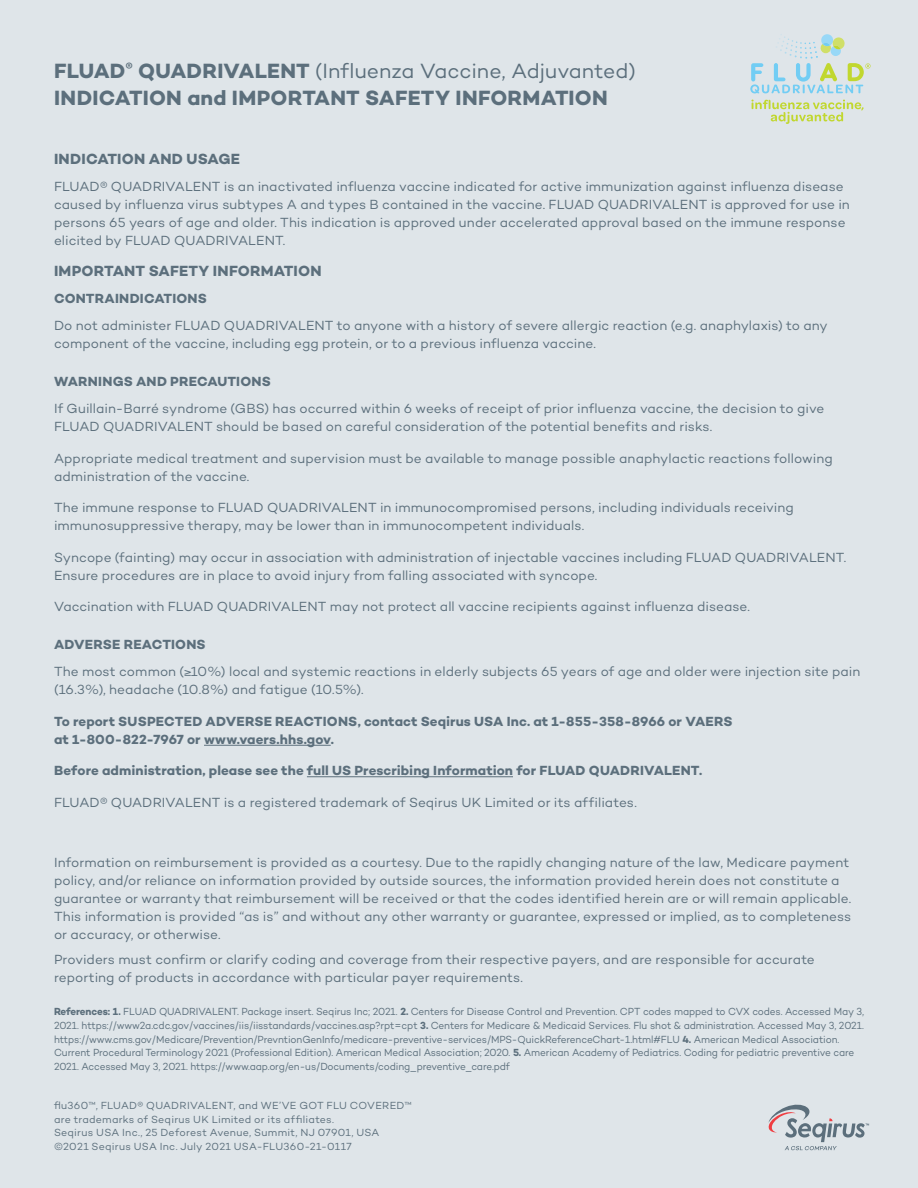
<style>
.page{position:relative;width:918px;height:1188px;background:#dfe5e9}
.page>*{position:absolute;margin:0;border:0;box-sizing:border-box;transform-origin:0 0}
.t1{font:700 21px/27px "Campton";letter-spacing:.01em;color:#5c6f7c}
.t2{font:700 15px "Campton";letter-spacing:.01em;color:#5c6f7c}
.t3{font:13.5px/18px "Campton";letter-spacing:.005em;color:#5c6f7c}
.t4{font:700 13.5px/18px "Campton";letter-spacing:.005em;color:#5c6f7c}
.t5{font:10.5px/13.5px "Campton";letter-spacing:-.01em;color:#5c6f7c;scale:.95 1}
.t6{font:10.5px/13.5px "Campton";letter-spacing:.025em;color:#5c6f7c}
.s1{font-weight:400}
.s2{font-weight:700}
</style>
<div class="page">
<svg style="left:769px;top:1105px;width:100px;height:45px"></svg>
<svg style="left:751px;top:100px;width:113px;height:24px"></svg>
<svg style="left:750px;top:34px;width:121px;height:59px"></svg>
<hr style="left:204px;top:745px;width:127px;height:1px;background:#5c6f7c">
<hr style="left:307px;top:776px;width:206px;height:1px;background:#5c6f7c">
<h1 class="t1" style="left:54px;top:57px;width:583px">FLUAD<sup>®</sup> QUADRIVALENT <span class="s1">(Influenza Vaccine, Adjuvanted)<br></span>INDICATION and IMPORTANT SAFETY INFORMATION</h1>
<p class="t2" style="left:54px;top:149px;width:188px">INDICATION AND USAGE</p>
<p class="t3" style="left:54px;top:177px;width:797px">FLUAD® QUADRIVALENT is an inactivated influenza vaccine indicated for active immunization against influenza disease caused by influenza virus subtypes A and types B contained in the vaccine. FLUAD QUADRIVALENT is approved for use in persons 65 years of age and older. This indication is approved under accelerated approval based on the immune response elicited by FLUAD QUADRIVALENT.</p>
<p class="t2" style="left:54px;top:262px;width:269px">IMPORTANT SAFETY INFORMATION</p>
<p class="t4" style="left:54px;top:289px;width:155px">CONTRAINDICATIONS</p>
<p class="t3" style="left:54px;top:316px;width:775px">Do not administer FLUAD QUADRIVALENT to anyone with a history of severe allergic reaction (e.g. anaphylaxis) to any component of the vaccine, including egg protein, or to a previous influenza vaccine.</p>
<p class="t4" style="left:54px;top:373px;width:218px">WARNINGS AND PRECAUTIONS</p>
<p class="t3" style="left:54px;top:399px;width:772px">If Guillain-Barré syndrome (GBS) has occurred within 6 weeks of receipt of prior influenza vaccine, the decision to give<br>FLUAD QUADRIVALENT should be based on careful consideration of the potential benefits and risks.</p>
<p class="t3" style="left:54px;top:449px;width:780px">Appropriate medical treatment and supervision must be available to manage possible anaphylactic reactions following administration of the vaccine.</p>
<p class="t3" style="left:54px;top:498px;width:741px">The immune response to FLUAD QUADRIVALENT in immunocompromised persons, including individuals receiving immunosuppressive therapy, may be lower than in immunocompetent individuals.</p>
<p class="t3" style="left:54px;top:548px;width:794px">Syncope (fainting) may occur in association with administration of injectable vaccines including FLUAD QUADRIVALENT.<br>Ensure procedures are in place to avoid injury from falling associated with syncope.</p>
<p class="t3" style="left:54px;top:597px;width:698px">Vaccination with FLUAD QUADRIVALENT may not protect all vaccine recipients against influenza disease.</p>
<p class="t3" style="left:54px;top:631px;width:808px;line-height:26.8px"><span class="s2">ADVERSE REACTIONS<br></span>The most common (≥10%) local and systemic reactions in elderly subjects 65 years of age and older were injection site pain</p>
<p class="t3" style="left:54px;top:680px;width:311px">(16.3%), headache (10.8%) and fatigue (10.5%).</p>
<p class="t4" style="left:54px;top:712px;width:680px">To report SUSPECTED ADVERSE REACTIONS, contact Seqirus USA Inc. at 1-855-358-8966 or VAERS at 1-800-822-7967 or www.vaers.hhs.gov.</p>
<p class="t4" style="left:54px;top:762px;width:650px">Before administration, please see the full US Prescribing Information for FLUAD QUADRIVALENT.</p>
<p class="t3" style="left:54px;top:793px;width:584px">FLUAD® QUADRIVALENT is a registered trademark of Seqirus UK Limited or its affiliates.</p>
<p class="t3" style="left:54px;top:853px;width:799px">Information on reimbursement is provided as a courtesy. Due to the rapidly changing nature of the law, Medicare payment policy, and/or reliance on information provided by outside sources, the information provided herein does not constitute a guarantee or warranty that reimbursement will be received or that the codes identified herein are or will remain applicable.<br>This information is provided “as is” and without any other warranty or guarantee, expressed or implied, as to completeness or accuracy, or otherwise.</p>
<p class="t3" style="left:54px;top:950px;width:762px">Providers must confirm or clarify coding and coverage from their respective payers, and are responsible for accurate reporting of products in accordance with particular payer requirements.</p>
<p class="t5" style="left:54px;top:1005px;width:854px"><span class="s2">References: 1.</span> FLUAD QUADRIVALENT. Package insert. Seqirus Inc; 2021. <span class="s2">2.</span> Centers for Disease Control and Prevention. CPT codes mapped to CVX codes. Accessed May 3, 2021. https://www2a.cdc.gov/vaccines/iis/iisstandards/vaccines.asp?rpt=cpt <span class="s2">3.</span> Centers for Medicare &amp; Medicaid Services. Flu shot &amp; administration. Accessed May 3, 2021. https://www.cms.gov/Medicare/Prevention/PrevntionGenInfo/medicare-preventive-services/MPS-QuickReferenceChart-1.html#FLU <span class="s2">4.</span> American Medical Association.<br>Current Procedural Terminology 2021 (Professional Edition). American Medical Association; 2020. <span class="s2">5.</span> American Academy of Pediatrics. Coding for pediatric preventive care 2021. Accessed May 3, 2021. https://www.aap.org/en-us/Documents/coding_preventive_care.pdf</p>
<p class="t6" style="left:54px;top:1099px;width:359px">flu360™, FLUAD® QUADRIVALENT, and WE’VE GOT FLU COVERED™ are trademarks of Seqirus UK Limited or its affiliates.<br>Seqirus USA Inc., 25 Deforest Avenue, Summit, NJ 07901, USA ©2021 Seqirus USA Inc. July 2021 USA-FLU360-21-0117</p>
</div>
